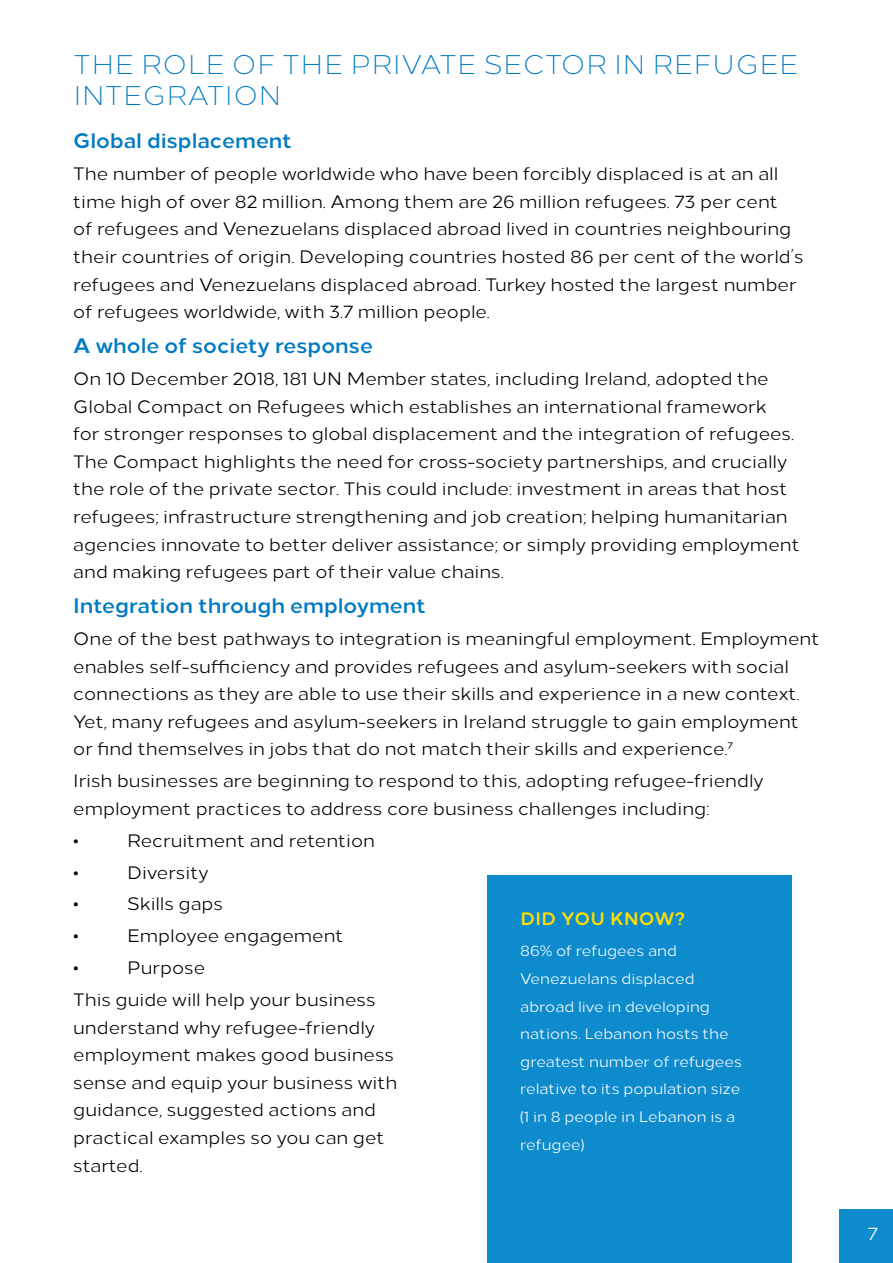
<style>
.page{position:relative;width:893px;height:1263px;background:#fff}
.page>*{position:absolute;margin:0;border:0;box-sizing:border-box;transform-origin:0 0}
.t1{font:300 27px/30.6px "Loew";letter-spacing:.02em;color:#007ac2}
.t2{font:700 21px "Loew";color:#007ac2}
.t3{font:18px/27.6px "Loew";color:#000}
.t4{font:700 18px "Loew";letter-spacing:.02em;color:#fd0}
.t5{font:18px "Loew";color:#fff}
.t6{font:15px/27.6px "Loew";color:#fff}
</style>
<div class="page">
<div style="left:839px;top:1209px;width:54px;height:54px;background:#0e8bcc"></div>
<div style="left:488px;top:875px;width:304px;height:388px;background:#0e8bcc"></div>
<h1 class="t1" style="left:73px;top:47px;width:726px">THE ROLE OF THE PRIVATE SECTOR IN REFUGEE<br>INTEGRATION</h1>
<p class="t2" style="left:73px;top:124px;width:220px">Global displacement</p>
<p class="t3" style="left:73px;top:158px;width:732px">The number of people worldwide who have been forcibly displaced is at an all time high of over 82 million. Among them are 26 million refugees. 73 per cent<br>of refugees and Venezuelans displaced abroad lived in countries neighbouring their countries of origin. Developing countries hosted 86 per cent of the world’s refugees and Venezuelans displaced abroad. Turkey hosted the largest number of refugees worldwide, with 3.7 million people.</p>
<p class="t2" style="left:73px;top:329px;width:301px">A whole of society response</p>
<p class="t3" style="left:73px;top:363px;width:728px">On 10 December 2018, 181 UN Member states, including Ireland, adopted the Global Compact on Refugees which establishes an international framework<br>for stronger responses to global displacement and the integration of refugees.<br>The Compact highlights the need for cross-society partnerships, and crucially the role of the private sector. This could include: investment in areas that host refugees; infrastructure strengthening and job creation; helping humanitarian agencies innovate to better deliver assistance; or simply providing employment and making refugees part of their value chains.</p>
<p class="t2" style="left:73px;top:588px;width:354px">Integration through employment</p>
<p class="t3" style="left:73px;top:623px;width:748px">One of the best pathways to integration is meaningful employment. Employment enables self-sufficiency and provides refugees and asylum-seekers with social connections as they are able to use their skills and experience in a new context.<br>Yet, many refugees and asylum-seekers in Ireland struggle to gain employment or find themselves in jobs that do not match their skills and experience.7</p>
<p class="t3" style="left:73px;top:765px;width:692px">Irish businesses are beginning to respond to this, adopting refugee-friendly employment practices to address core business challenges including:</p>
<p class="t3" style="left:73px;top:825px;width:7px">•</p>
<p class="t3" style="left:127px;top:825px;width:249px">Recruitment and retention</p>
<p class="t3" style="left:73px;top:857px;width:7px">•</p>
<p class="t3" style="left:127px;top:857px;width:83px">Diversity</p>
<p class="t3" style="left:73px;top:888px;width:7px">•</p>
<p class="t3" style="left:127px;top:888px;width:97px">Skills gaps</p>
<p class="t3" style="left:73px;top:920px;width:7px">•</p>
<p class="t3" style="left:127px;top:920px;width:218px">Employee engagement</p>
<p class="t3" style="left:73px;top:952px;width:7px">•</p>
<p class="t4" style="left:520px;top:903px;width:166px">DID YOU KNOW?</p>
<p class="t6" style="left:520px;top:936px;width:223px">86% of refugees and<br>Venezuelans displaced abroad live in developing nations. Lebanon hosts the greatest number of refugees relative to its population size (1 in 8 people in Lebanon is a refugee)</p>
<p class="t3" style="left:73px;top:950px;width:304px;line-height:31.8px;text-indent:54px">Purpose<br>This guide will help your business</p>
<p class="t3" style="left:73px;top:1012px;width:326px">understand why refugee-friendly employment makes good business sense and equip your business with guidance, suggested actions and practical examples so you can get started.</p>
<p class="t5" style="left:868px;top:1219px;width:12px">7</p>
</div>
